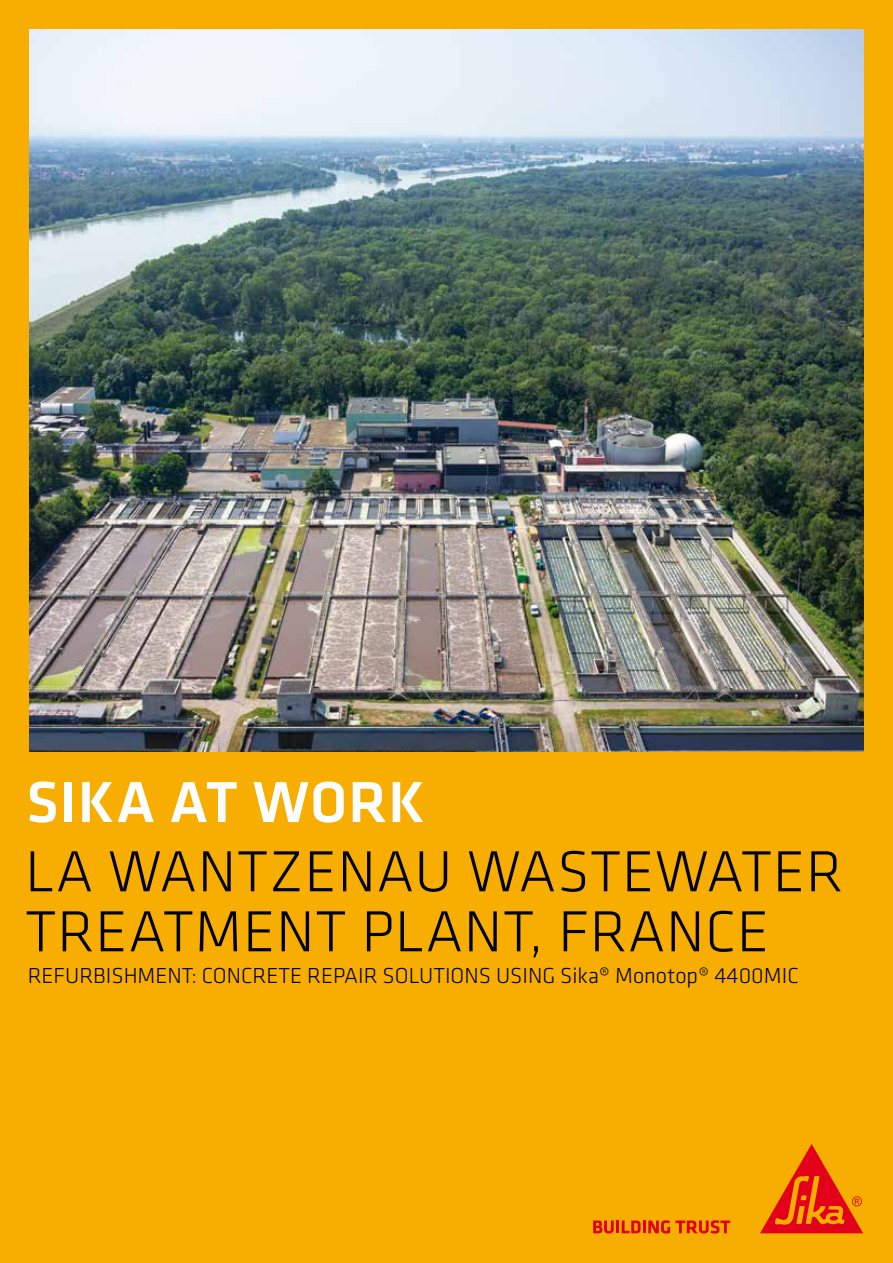
<style>
.page{position:relative;width:893px;height:1263px;background:#f8ae00}
.page>*{position:absolute;margin:0;border:0;box-sizing:border-box;transform-origin:0 0}
.t1{font:300 60px/60px "Klavika";letter-spacing:.015em;color:#000}
.t2{font:500 60px "Klavika";letter-spacing:.015em;color:#fff}
.t3{font:300 22.5px "Klavika";color:#000}
</style>
<div class="page">
<svg style="left:593px;top:1220px;width:137px;height:13px"></svg>
<svg style="left:760px;top:1144px;width:103px;height:89px"></svg>
<img style="left:30px;top:30px;width:833px;height:722px">
<h1 class="t2" style="left:26px;top:761px;width:400px">SIKA AT WORK</h1>
<h1 class="t1" style="left:25px;top:841px;width:819px">LA WANTZENAU WASTEWATER<br>TREATMENT PLANT, FRANCE</h1>
<p class="t3" style="left:28px;top:962px;width:773px">REFURBISHMENT: CONCRETE REPAIR SOLUTIONS USING Sika® Monotop® 4400MIC</p>
</div>
